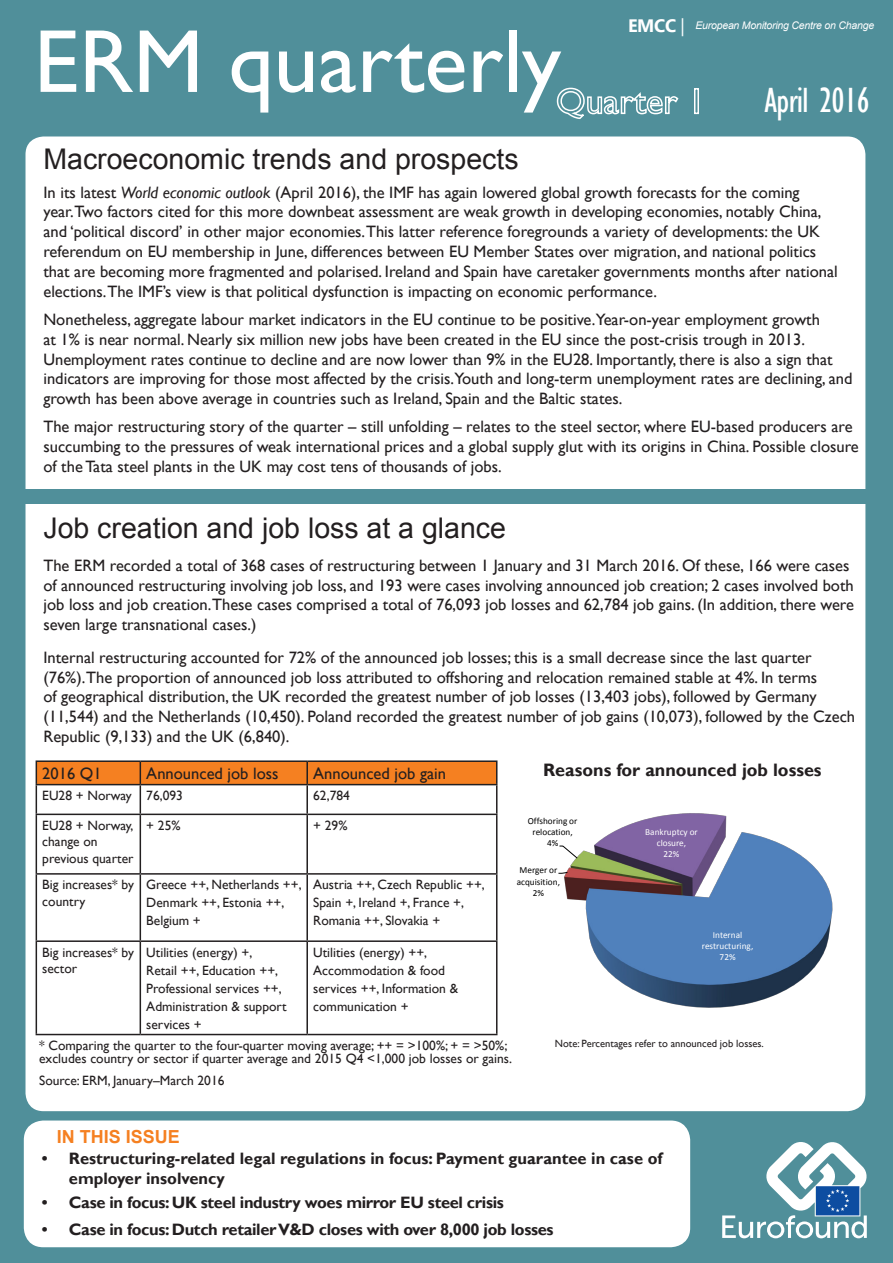
<style>
.page{position:relative;width:893px;height:1263px;background:#508f9a}
.page>*{position:absolute;margin:0;border:0;box-sizing:border-box;transform-origin:0 0}
.t1{font:90px "Gill Sans";color:#fff}
.t2{font:condensed 36px "Gill Sans";letter-spacing:-.02em;color:#fff}
.Front_Page_heads{font:28.5px "Arial";color:#231f20}
.t3{font:700 18px "Gill Sans";color:#231f20}
.Publications_List_Ti{font:700 18px "Arial";color:#f58021}
.t4{font:700 18px "Ebrima";color:#fff}
.t5{font:16.5px/19.8px "Gill Sans";color:#231f20}
.t6{font:700 16.5px "Gill Sans";letter-spacing:-.02em;color:#231f20}
.t7{font:700 16.5px/19.5px "Gill Sans";color:#231f20}
.t8{font:13.5px/18px "Gill Sans";color:#231f20}
.t9{font:10.5px "Gill Sans";color:#231f20}
.t10{font:italic 10.5px "Arial";letter-spacing:-.02em;color:#fff}
.t11{font:9.3px/11.2px "Calibri";color:#fff;text-align:center}
.t12{font:9.3px/11.2px "Calibri";color:#000;text-align:center}
.s1{font-weight:400}
.s2{font-style:italic}
</style>
<div class="page">
<div style="left:26px;top:136px;width:839px;height:975px;background:#fff;border-radius:18px"></div>
<div style="left:25px;top:1122px;width:664px;height:124px;background:#fff;border-radius:18px"></div>
<div style="left:24px;top:1120px;width:666px;height:127px;border:3px solid #fff;border-radius:18px"></div>
<svg style="left:722px;top:1142px;width:145px;height:96px"></svg>
<div style="left:21px;top:489px;width:844px;height:15px;background:#508f9a"></div>
<svg style="left:556px;top:87px;width:123px;height:32px"></svg>
<div style="left:694px;top:88px;width:5px;height:26px;border:2px solid #fff"></div>
<hr style="left:36px;top:760px;width:104px;height:2px;background:#231f20">
<hr style="left:140px;top:760px;width:167px;height:2px;background:#231f20">
<hr style="left:307px;top:760px;width:190px;height:2px;background:#231f20">
<svg style="left:36px;top:761px;width:461px;height:53px"></svg>
<hr style="left:36px;top:814px;width:104px;height:1px;background:#231f20">
<hr style="left:36px;top:815px;width:1px;height:58px;background:#231f20">
<hr style="left:140px;top:814px;width:167px;height:1px;background:#231f20">
<hr style="left:140px;top:815px;width:1px;height:58px;background:#231f20">
<hr style="left:307px;top:814px;width:190px;height:1px;background:#231f20">
<hr style="left:306px;top:815px;width:2px;height:58px;background:#231f20">
<hr style="left:496px;top:815px;width:1px;height:58px;background:#231f20">
<hr style="left:36px;top:873px;width:104px;height:2px;background:#231f20">
<hr style="left:36px;top:875px;width:1px;height:65px;background:#231f20">
<hr style="left:140px;top:873px;width:167px;height:2px;background:#231f20">
<hr style="left:140px;top:875px;width:1px;height:65px;background:#231f20">
<hr style="left:307px;top:873px;width:190px;height:2px;background:#231f20">
<hr style="left:306px;top:875px;width:2px;height:65px;background:#231f20">
<hr style="left:496px;top:875px;width:1px;height:65px;background:#231f20">
<hr style="left:36px;top:940px;width:104px;height:2px;background:#231f20">
<hr style="left:36px;top:942px;width:1px;height:92px;background:#231f20">
<hr style="left:140px;top:940px;width:167px;height:2px;background:#231f20">
<hr style="left:140px;top:942px;width:1px;height:92px;background:#231f20">
<hr style="left:307px;top:940px;width:190px;height:2px;background:#231f20">
<hr style="left:306px;top:942px;width:2px;height:92px;background:#231f20">
<hr style="left:496px;top:942px;width:1px;height:92px;background:#231f20">
<hr style="left:36px;top:1034px;width:104px;height:1px;background:#231f20">
<hr style="left:140px;top:1034px;width:167px;height:1px;background:#231f20">
<hr style="left:307px;top:1034px;width:190px;height:1px;background:#231f20">
<img style="left:564px;top:813px;width:269px;height:195px">
<svg style="left:558px;top:845px;width:20px;height:29px"></svg>
<p class="t1" style="left:34px;top:9px;width:529px">ERM quarterly</p>
<p class="t4" style="left:628px;top:12px;width:58px">EMCC <span class="s1">|</span></p>
<p class="t10" style="left:695px;top:18px;width:180px">European Monitoring Centre on Change</p>
<p class="t2" style="left:765px;top:79px;width:106px">April 2016</p>
<p class="Front_Page_heads" style="left:43px;top:141px;width:477px">Macroeconomic trends and prospects</p>
<p class="t5" style="left:43px;top:182px;width:796px">In its latest <span class="s2">World economic outlook</span> (April 2016), the IMF has again lowered global growth forecasts for the coming year.Two factors cited for this more downbeat assessment are weak growth in developing economies, notably China, and ‘political discord’ in other major economies.This latter reference foregrounds a variety of developments: the UK referendum on EU membership in June, differences between EU Member States over migration, and national politics that are becoming more fragmented and polarised. Ireland and Spain have caretaker governments months after national elections.The IMF’s view is that political dysfunction is impacting on economic performance.</p>
<p class="t5" style="left:43px;top:310px;width:811px">Nonetheless, aggregate labour market indicators in the EU continue to be positive.Year-on-year employment growth<br>at 1% is near normal. Nearly six million new jobs have been created in the EU since the post-crisis trough in 2013.<br>Unemployment rates continue to decline and are now lower than 9% in the EU28. Importantly, there is also a sign that indicators are improving for those most affected by the crisis.Youth and long-term unemployment rates are declining, and growth has been above average in countries such as Ireland, Spain and the Baltic states.</p>
<p class="t5" style="left:43px;top:417px;width:817px">The major restructuring story of the quarter – still unfolding – relates to the steel sector, where EU-based producers are succumbing to the pressures of weak international prices and a global supply glut with its origins in China. Possible closure of the Tata steel plants in the UK may cost tens of thousands of jobs.</p>
<p class="Front_Page_heads" style="left:43px;top:509px;width:464px">Job creation and job loss at a glance</p>
<p class="t5" style="left:43px;top:556px;width:812px">The ERM recorded a total of 368 cases of restructuring between 1 January and 31 March 2016. Of these, 166 were cases of announced restructuring involving job loss, and 193 were cases involving announced job creation; 2 cases involved both job loss and job creation.These cases comprised a total of 76,093 job losses and 62,784 job gains. (In addition, there were seven large transnational cases.)</p>
<p class="t5" style="left:43px;top:648px;width:813px">Internal restructuring accounted for 72% of the announced job losses; this is a small decrease since the last quarter (76%).The proportion of announced job loss attributed to offshoring and relocation remained stable at 4%. In terms<br>of geographical distribution, the UK recorded the greatest number of job losses (13,403 jobs), followed by Germany (11,544) and the Netherlands (10,450). Poland recorded the greatest number of job gains (10,073), followed by the Czech Republic (9,133) and the UK (6,840).</p>
<p class="t5" style="left:42px;top:763px;width:61px">2016 Q1</p>
<p class="t5" style="left:146px;top:763px;width:134px">Announced job loss</p>
<p class="t5" style="left:313px;top:763px;width:134px">Announced job gain</p>
<p class="t8" style="left:42px;top:787px;width:91px">EU28 + Norway</p>
<p class="t8" style="left:146px;top:787px;width:38px">76,093</p>
<p class="t8" style="left:313px;top:787px;width:38px">62,784</p>
<p class="t8" style="left:42px;top:817px;width:93px;line-height:16.5px">EU28 + Norway, change on previous quarter</p>
<p class="t8" style="left:146px;top:816px;width:36px">+ 25%</p>
<p class="t8" style="left:313px;top:816px;width:36px">+ 29%</p>
<p class="t8" style="left:42px;top:877px;width:93px;line-height:16.5px">Big increases* by country</p>
<p class="t8" style="left:146px;top:876px;width:157px">Greece ++, Netherlands ++,<br>Denmark ++, Estonia ++,<br>Belgium +</p>
<p class="t8" style="left:313px;top:876px;width:173px">Austria ++, Czech Republic ++,<br>Spain +, Ireland +, France +,<br>Romania ++, Slovakia +</p>
<p class="t8" style="left:42px;top:944px;width:93px;line-height:16.5px">Big increases* by sector</p>
<p class="t8" style="left:146px;top:943px;width:142px">Utilities (energy) +,<br>Retail ++, Education ++,<br>Professional services ++,<br>Administration &amp; support services +</p>
<p class="t8" style="left:313px;top:943px;width:146px">Utilities (energy) ++,<br>Accommodation &amp; food services ++, Information &amp; communication +</p>
<p class="t3" style="left:543px;top:759px;width:280px">Reasons for announced job losses</p>
<p class="t12" style="left:528px;top:815px;width:51px">Offshoring or relocation,<br>4%</p>
<p class="t11" style="left:645px;top:826px;width:54px">Bankruptcy or closure,<br>22%</p>
<p class="t12" style="left:517px;top:864px;width:45px">Merger or acquisition,<br>2%</p>
<p class="t11" style="left:702px;top:929px;width:53px">Internal restructuring,<br>72%</p>
<p class="t8" style="left:39px;top:1039px;width:474px;line-height:13.5px">* Comparing the quarter to the four-quarter moving average; ++ = &gt;100%; + = &gt;50%; excludes country or sector if quarter average and 2015 Q4 &lt;1,000 job losses or gains.</p>
<p class="t8" style="left:39px;top:1072px;width:187px">Source: ERM, January–March 2016</p>
<p class="t9" style="left:555px;top:1037px;width:210px">Note: Percentages refer to announced job losses.</p>
<p class="Publications_List_Ti" style="left:57px;top:1125px;width:125px">IN THIS ISSUE</p>
<p class="t7" style="left:69px;top:1149px;width:595px;text-indent:-27px">• Restructuring-related legal regulations in focus: Payment guarantee in case of employer insolvency</p>
<p class="t6" style="left:42px;top:1192px;width:464px">• Case in focus: UK steel industry woes mirror EU steel crisis</p>
<p class="t6" style="left:42px;top:1219px;width:513px">• Case in focus: Dutch retailerV&amp;D closes with over 8,000 job losses</p>
</div>
